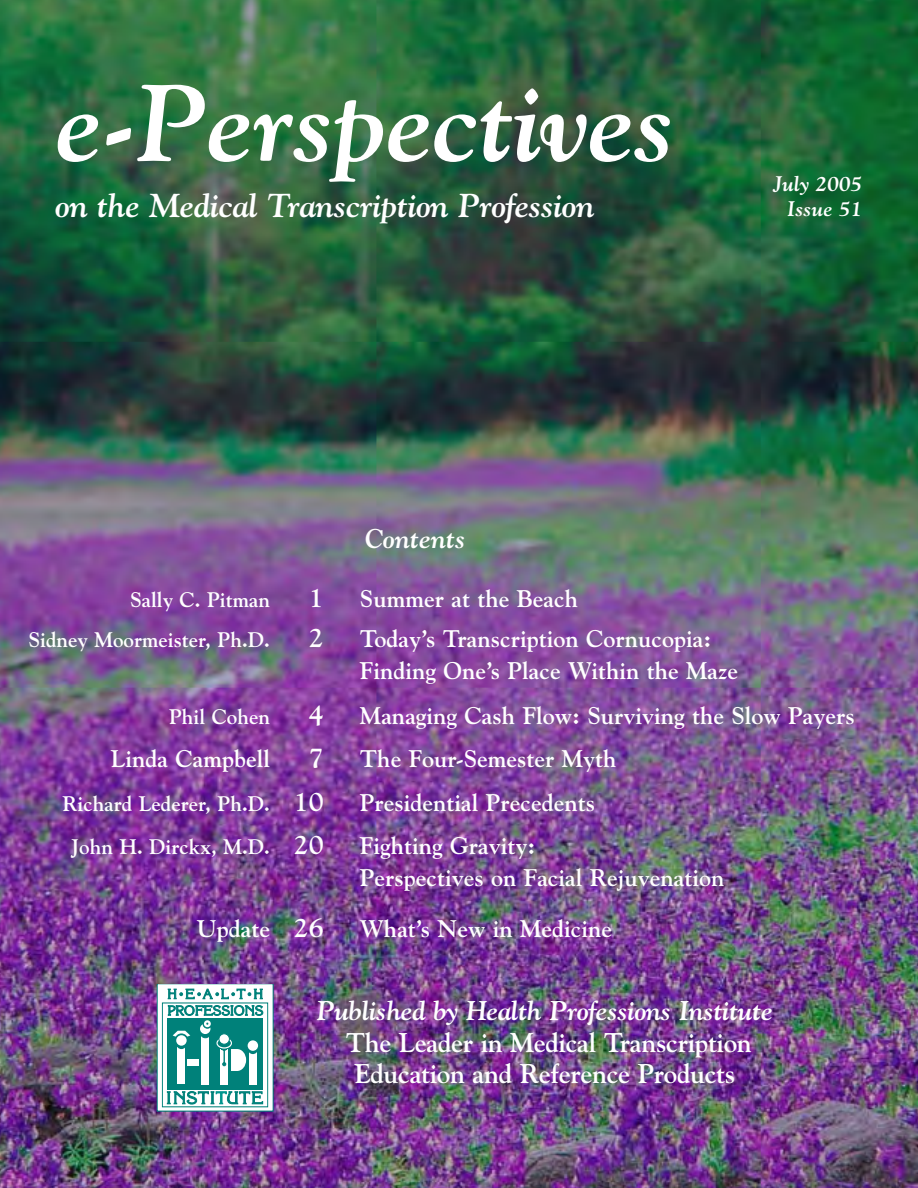
<style>
.page{position:relative;width:918px;height:1188px;background:#fff}
.page>*{position:absolute;margin:0;border:0;box-sizing:border-box;transform-origin:0 0}
.t1{font:italic 700 108px "Goudy";letter-spacing:-.015em;color:#fff}
.t2{font:italic 700 33px "Goudy";letter-spacing:-.015em;color:#fff}
.t3{font:700 27px/31.5px "Goudy";letter-spacing:-.015em;color:#fff;text-align:center}
.t4{font:italic 700 27px "Goudy";letter-spacing:-.015em;color:#fff}
.t5{font:700 24px/31.5px "Goudy";color:#fff}
.t6{font:700 21px "Goudy";color:#fff}
.t7{font:italic 700 21px/25.2px "Goudy";color:#fff;text-align:right}
.s1{font-size:27px}
</style>
<div class="page">
<img style="left:0;top:0;width:918px;height:1188px">
<svg style="left:157px;top:985px;width:117px;height:127px"></svg>
<svg style="left:248px;top:1044px;width:10px;height:10px"></svg>
<div style="left:248px;top:1040px;width:10px;height:11px;background:#fff;border-radius:50%"></div>
<h1 class="t1" style="left:56px;top:60px;width:622px">e-Perspectives</h1>
<h2 class="t2" style="left:56px;top:187px;width:541px">on the Medical Transcription Profession</h2>
<p class="t7" style="left:773px;top:171px;width:91px">July 2005<br>Issue 51</p>
<p class="t4" style="left:365px;top:523px;width:102px">Contents</p>
<p class="t6" style="left:130px;top:587px;width:142px">Sally C. Pitman</p>
<p class="t3" style="left:309px;top:582px;width:17px">1</p>
<p class="t5" style="left:360px;top:583px;width:220px">Summer at the Beach</p>
<p class="t6" style="left:29px;top:628px;width:243px">Sidney Moormeister, Ph.D.</p>
<p class="t3" style="left:309px;top:622px;width:17px">2</p>
<p class="t5" style="left:360px;top:623px;width:380px">Today’s Transcription Cornucopia:<br>Finding One’s Place Within the Maze</p>
<p class="t6" style="left:169px;top:704px;width:102px">Phil Cohen</p>
<p class="t3" style="left:309px;top:699px;width:17px">4</p>
<p class="t5" style="left:360px;top:700px;width:496px">Managing Cash Flow: Surviving the Slow Payers</p>
<p class="t5" style="left:111px;top:743px;width:161px">Linda Campbell</p>
<p class="t3" style="left:309px;top:742px;width:17px">7</p>
<p class="t5" style="left:360px;top:743px;width:258px">The Four-Semester Myth</p>
<p class="t6" style="left:62px;top:791px;width:263px">Richard Lederer, Ph.D. <span class="s1">10</span></p>
<p class="t5" style="left:360px;top:787px;width:237px">Presidential Precedents</p>
<p class="t6" style="left:71px;top:835px;width:254px">John H. Dirckx, M.D. <span class="s1">20</span></p>
<p class="t5" style="left:360px;top:830px;width:366px">Fighting Gravity:<br>Perspectives on Facial Rejuvenation</p>
<p class="t5" style="left:197px;top:913px;width:129px">Update <span class="s1">26</span></p>
<p class="t5" style="left:360px;top:913px;width:254px">What’s New in Medicine</p>
<p class="t4" style="left:317px;top:995px;width:458px">Published by Health Professions Institute</p>
<p class="t3" style="left:346px;top:1027px;width:408px">The Leader in Medical Transcription<br>Education and Reference Products</p>
</div>
